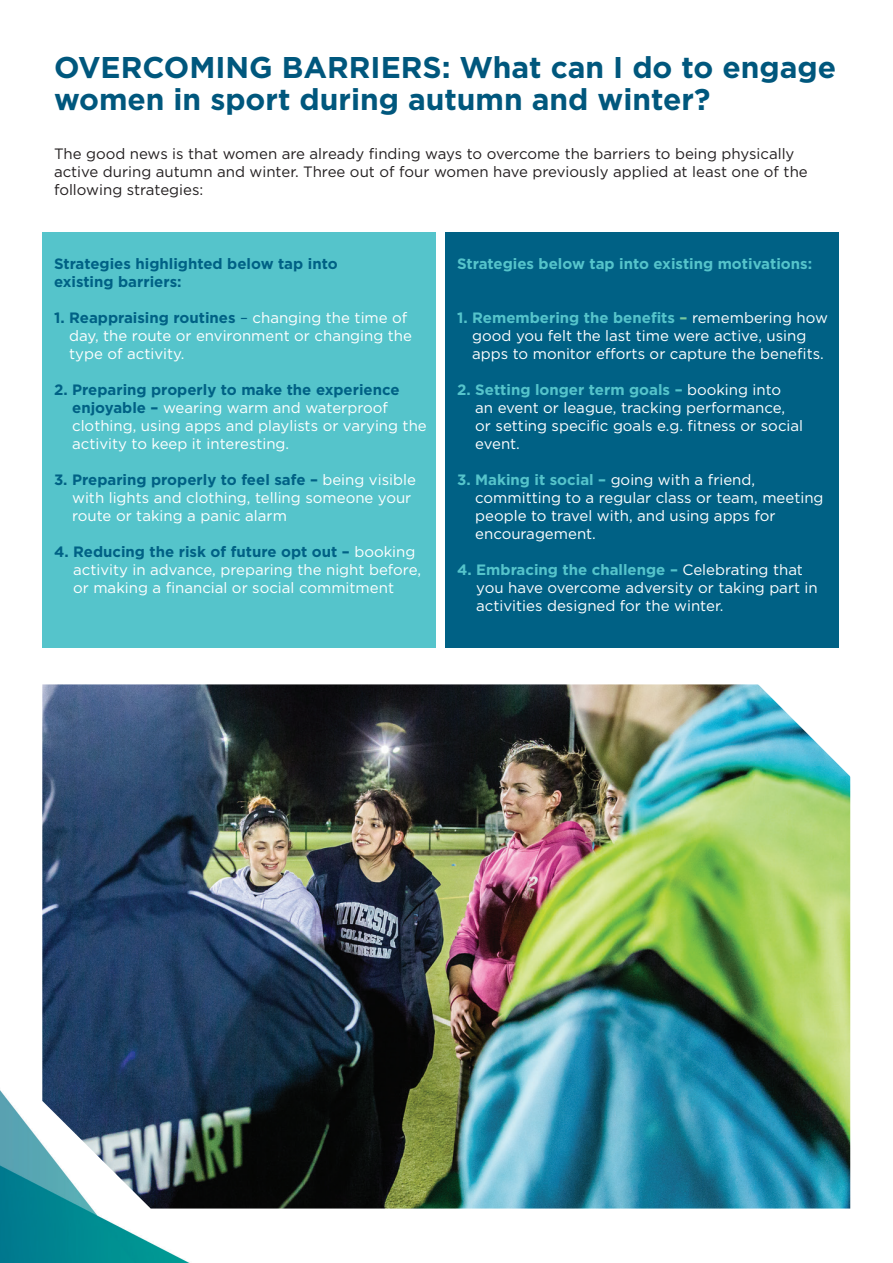
<style>
.page{position:relative;width:893px;height:1263px;background:#fff}
.page>*{position:absolute;margin:0;border:0;box-sizing:border-box;transform-origin:0 0}
.t1{font:700 30px/31.5px "Gotham";color:#00577d}
.t2{font:15px/18px "Gotham";color:#fff}
.t3{font:15px/18px "Gotham";color:#231f20}
.t4{font:700 15px/18px "Gotham";color:#006185}
.t5{font:700 15px "Gotham";color:#55c4cb}
.s1{font-weight:700;color:#006185}
.s2{color:#006185}
.s3{font-weight:700;color:#55c4cb}
.s4{font-weight:700;color:#77c89e}
</style>
<div class="page">
<div style="left:445px;top:232px;width:394px;height:415px;background:#006185"></div>
<img style="left:0;top:1090px;width:334px;height:173px">
<div style="left:42px;top:232px;width:394px;height:415px;background:#55c4cb"></div>
<img style="left:42px;top:684px;width:808px;height:524px">
<svg style="left:745px;top:684px;width:106px;height:96px"></svg>
<h1 class="t1" style="left:54px;top:51px;width:784px">OVERCOMING BARRIERS: What can I do to engage women in sport during autumn and winter?</h1>
<p class="t3" style="left:54px;top:144px;width:755px">The good news is that women are already finding ways to overcome the barriers to being physically active during autumn and winter. Three out of four women have previously applied at least one of the following strategies:</p>
<p class="t4" style="left:54px;top:255px;width:285px">Strategies highlighted below tap into existing barriers:</p>
<p class="t2" style="left:69px;top:309px;width:344px;text-indent:-15px"><span class="s1">1. Reappraising routines</span> <span class="s2">–</span> changing the time of day, the route or environment or changing the type of activity.</p>
<p class="t2" style="left:72px;top:381px;width:356px;text-indent:-18px"><span class="s1">2. Preparing properly to make the experience enjoyable –</span> wearing warm and waterproof clothing, using apps and playlists or varying the activity to keep it interesting.</p>
<p class="t2" style="left:72px;top:471px;width:345px;text-indent:-18px"><span class="s1">3. Preparing properly to feel safe –</span> being visible with lights and clothing, telling someone your route or taking a panic alarm</p>
<p class="t2" style="left:73px;top:543px;width:349px;text-indent:-19px"><span class="s1">4. Reducing the risk of future opt out –</span> booking activity in advance, preparing the night before, or making a financial or social commitment</p>
<p class="t5" style="left:457px;top:254px;width:357px">Strategies below tap into existing motivations:</p>
<p class="t2" style="left:472px;top:309px;width:357px;text-indent:-15px"><span class="s3">1. Remembering the benefits</span> <span class="s4">–</span> remembering how good you felt the last time were active, using apps to monitor efforts or capture the benefits.</p>
<p class="t2" style="left:475px;top:381px;width:329px;text-indent:-18px"><span class="s3">2. Setting longer term goals –</span> booking into<br>an event or league, tracking performance, or setting specific goals e.g. fitness or social event.</p>
<p class="t2" style="left:475px;top:471px;width:350px;text-indent:-18px"><span class="s3">3. Making it social –</span> going with a friend, committing to a regular class or team, meeting people to travel with, and using apps for encouragement.</p>
<p class="t2" style="left:476px;top:561px;width:343px;text-indent:-19px"><span class="s3">4. Embracing the challenge –</span> Celebrating that you have overcome adversity or taking part in activities designed for the winter.</p>
</div>
